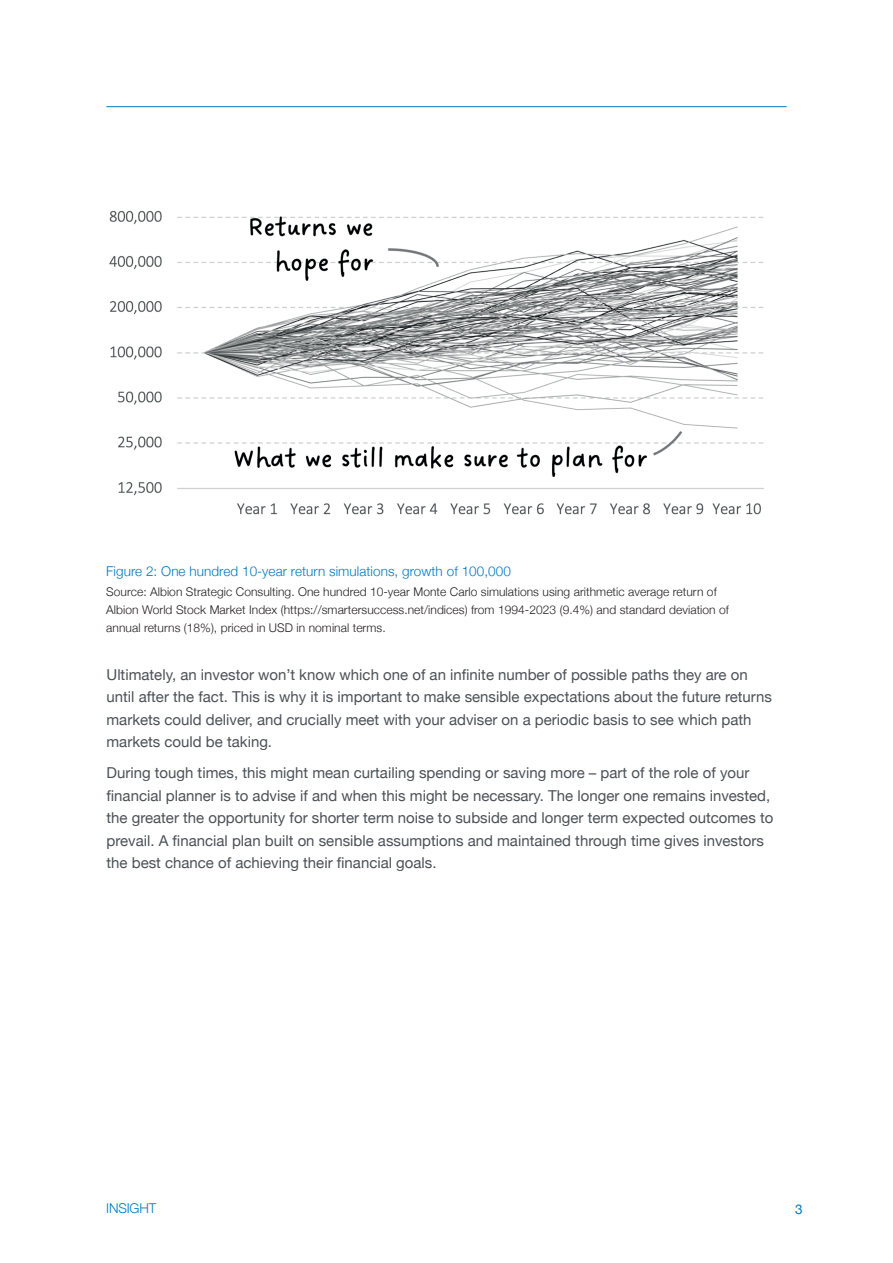
<style>
.page{position:relative;width:893px;height:1263px;background:#fff}
.page>*{position:absolute;margin:0;border:0;box-sizing:border-box;transform-origin:0 0}
.t1{font:15px/22.5px "Helvetica Neue";color:#4b5157}
.t2{font:300 13.5px "Helvetica Neue";letter-spacing:.005em;color:#0079c2}
.t3{font:13.5px "Helvetica Neue";color:#0079c2}
.t4{font:300 12px/18px "Helvetica Neue";letter-spacing:.005em;color:#231f20}
</style>
<div class="page">
<hr style="left:106px;top:106px;width:681px;height:1px;background:#0079c2">
<img style="left:109px;top:210px;width:655px;height:305px">
<p class="t2" style="left:106px;top:561px;width:406px">Figure 2: One hundred 10-year return simulations, growth of 100,000</p>
<p class="t4" style="left:106px;top:582px;width:624px">Source: Albion Strategic Consulting. One hundred 10-year Monte Carlo simulations using arithmetic average return of<br>Albion World Stock Market Index (https://smartersuccess.net/indices) from 1994-2023 (9.4%) and standard deviation of annual returns (18%), priced in USD in nominal terms.</p>
<p class="t1" style="left:106px;top:664px;width:667px">Ultimately, an investor won’t know which one of an infinite number of possible paths they are on until after the fact. This is why it is important to make sensible expectations about the future returns markets could deliver, and crucially meet with your adviser on a periodic basis to see which path markets could be taking.</p>
<p class="t1" style="left:106px;top:762px;width:668px">During tough times, this might mean curtailing spending or saving more – part of the role of your financial planner is to advise if and when this might be necessary. The longer one remains invested, the greater the opportunity for shorter term noise to subside and longer term expected outcomes to prevail. A financial plan built on sensible assumptions and maintained through time gives investors the best chance of achieving their financial goals.</p>
<p class="t2" style="left:106px;top:1197px;width:52px">INSIGHT</p>
<p class="t3" style="left:795px;top:1199px;width:9px">3</p>
</div>
